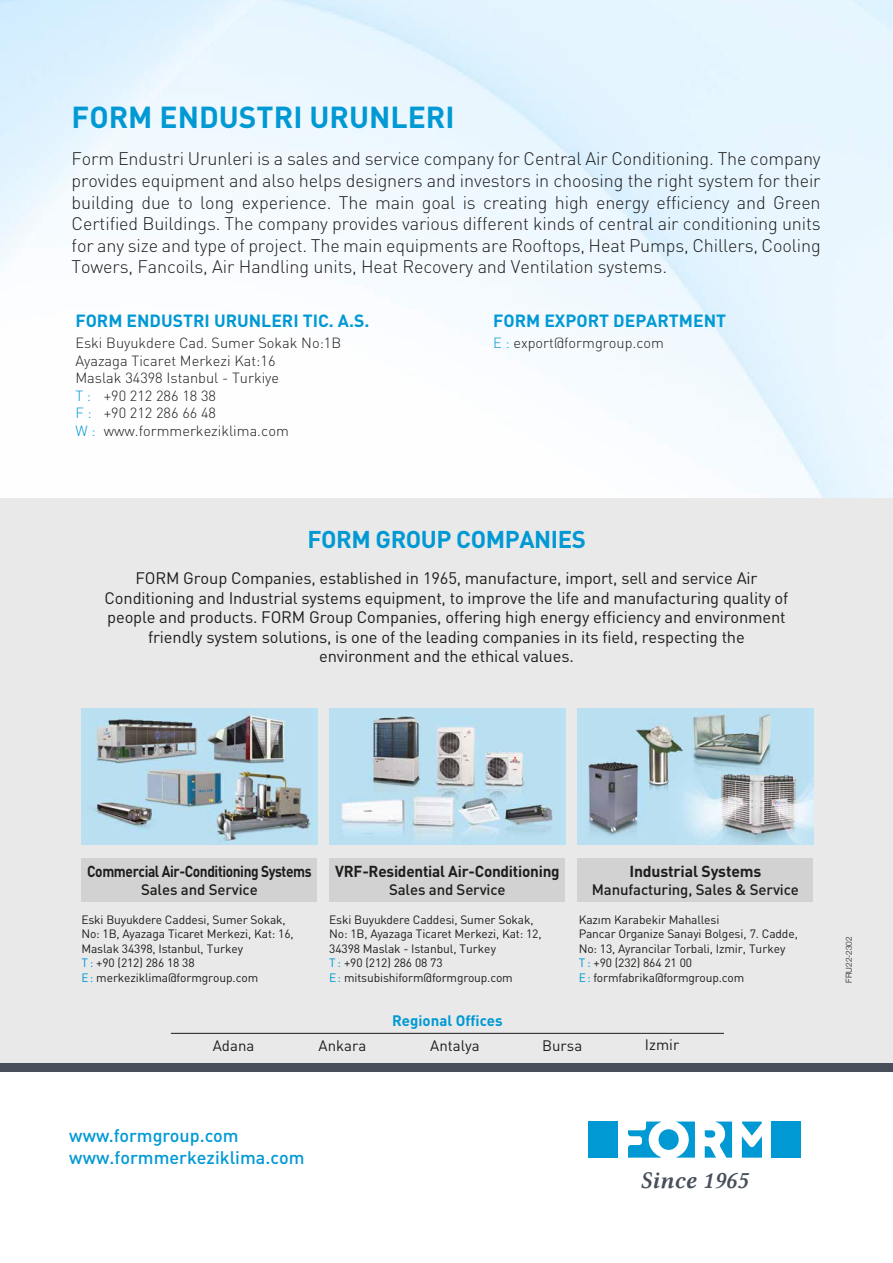
<style>
.page{position:relative;width:893px;height:1263px;background:#fff}
.page>*{position:absolute;margin:0;border:0;box-sizing:border-box;transform-origin:0 0}
.t1{font:700 30px "DIN Pro";color:#0099d4}
.t2{font:24.3px "Lin Libertine ZI";color:#47505a}
.t3{font:700 24px "DIN Pro";letter-spacing:-.02em;color:#0099d4}
.t4{font:300 18px/21.6px "DIN Pro";letter-spacing:-.005em;color:#1d1d1b;text-align:justify}
.t5{font:500 18px/21.6px "DIN Pro";color:#0099d4}
.t6{font:700 17.55px "DIN Pro";color:#0099d4}
.t7{font:16.5px/19.5px "DIN Pro";letter-spacing:-.01em;color:#1d1d1b;text-align:center}
.t8{font:700 15.75px "DIN Pro";letter-spacing:-.015em;color:#1d1d1b}
.t9{font:700 15.75px "DIN Pro";letter-spacing:-.015em;color:#1d1d1b;scale:.87 1}
.t10{font:500 15px "DIN Pro";letter-spacing:-.01em;color:#1d1d1b}
.t11{font:15px "DIN Pro";color:#1d1d1b}
.t12{font:700 15px "DIN Pro";color:#0099d4}
.t13{font:300 14.55px/17.5px "DIN Pro";color:#1d1d1b}
.t14{font:12px/14.4px "DIN Pro";letter-spacing:-.01em;color:#1d1d1b}
.t15{font:300 8.25px "Helvetica Neue";color:#1d1d1b}
.s1{color:#0099d4}
</style>
<div class="page">
<div style="left:0;top:498px;width:893px;height:565px;background:#e9e9e9"></div>
<div style="left:0;top:1063px;width:893px;height:8px;background:#47505a"></div>
<hr style="left:171px;top:1033px;width:553px;height:1px;background:#1d1d1b">
<div style="left:82px;top:858px;width:235px;height:43px;background:#d2d2d2"></div>
<div style="left:330px;top:858px;width:235px;height:43px;background:#d2d2d2"></div>
<div style="left:578px;top:858px;width:235px;height:43px;background:#d2d2d2"></div>
<img style="left:82px;top:708px;width:235px;height:136px">
<img style="left:330px;top:708px;width:235px;height:136px">
<img style="left:578px;top:708px;width:235px;height:136px">
<svg style="left:742px;top:1121px;width:20px;height:37px"></svg>
<svg style="left:705px;top:1121px;width:27px;height:37px"></svg>
<div style="left:659px;top:1129px;width:20px;height:21px;background:#0099d4;border-radius:50%"></div>
<svg style="left:676px;top:1121px;width:19px;height:36px"></svg>
<svg style="left:628px;top:1121px;width:33px;height:37px"></svg>
<div style="left:589px;top:1121px;width:29px;height:37px;background:#0099d4"></div>
<div style="left:772px;top:1121px;width:29px;height:37px;background:#0099d4"></div>
<h1 class="t1" style="left:72px;top:92px;width:385px">FORM ENDUSTRI URUNLERI</h1>
<p class="t4" style="left:72px;top:147px;width:751px">Form Endustri Urunleri is a sales and service company for Central Air Conditioning. The company provides equipment and also helps designers and investors in choosing the right system for their building due to long experience. The main goal is creating high energy efficiency and Green Certified Buildings. The company provides various different kinds of central air conditioning units for any size and type of project. The main equipments are Rooftops, Heat Pumps, Chillers, Cooling Towers, Fancoils, Air Handling units, Heat Recovery and Ventilation systems.</p>
<p class="t6" style="left:75px;top:306px;width:296px">FORM ENDUSTRI URUNLERI TIC. A.S.</p>
<p class="t13" style="left:75px;top:333px;width:267px">Eski Buyukdere Cad. Sumer Sokak No:1B<br>Ayazaga Ticaret Merkezi Kat:16<br>Maslak 34398 Istanbul - Turkiye<br><span class="s1">T :</span> +90 212 286 18 38<br><span class="s1">F :</span> +90 212 286 66 48<br><span class="s1">W :</span> www.formmerkeziklima.com</p>
<p class="t6" style="left:493px;top:306px;width:234px">FORM EXPORT DEPARTMENT</p>
<p class="t13" style="left:493px;top:333px;width:172px"><span class="s1">E :</span> export@formgroup.com</p>
<h3 class="t3" style="left:308px;top:520px;width:280px">FORM GROUP COMPANIES</h3>
<p class="t7" style="left:105px;top:567px;width:685px">FORM Group Companies, established in 1965, manufacture, import, sell and service Air Conditioning and Industrial systems equipment, to improve the life and manufacturing quality of people and products. FORM Group Companies, offering high energy efficiency and environment friendly system solutions, is one of the leading companies in its field, respecting the environment and the ethical values.</p>
<p class="t9" style="left:87px;top:858px;width:259px">Commercial Air-Conditioning Systems</p>
<p class="t10" style="left:141px;top:877px;width:118px">Sales and Service</p>
<p class="t8" style="left:335px;top:858px;width:226px">VRF-Residential Air-Conditioning</p>
<p class="t10" style="left:389px;top:877px;width:118px">Sales and Service</p>
<p class="t8" style="left:629px;top:858px;width:133px">Industrial Systems</p>
<p class="t10" style="left:592px;top:877px;width:209px">Manufacturing, Sales &amp; Service</p>
<p class="t14" style="left:81px;top:911px;width:214px">Eski Buyukdere Caddesi, Sumer Sokak,<br>No: 1B, Ayazaga Ticaret Merkezi, Kat: 16,<br>Maslak 34398, Istanbul, Turkey<br><span class="s1">T :</span> +90 (212) 286 18 38<br><span class="s1">E :</span> merkeziklima@formgroup.com</p>
<p class="t14" style="left:329px;top:911px;width:214px">Eski Buyukdere Caddesi, Sumer Sokak, No: 1B, Ayazaga Ticaret Merkezi, Kat: 12, 34398 Maslak - Istanbul, Turkey<br><span class="s1">T :</span> +90 (212) 286 08 73<br><span class="s1">E :</span> mitsubishiform@formgroup.com</p>
<p class="t14" style="left:579px;top:911px;width:221px">Kazım Karabekir Mahallesi<br>Pancar Organize Sanayi Bolgesi, 7. Cadde,<br>No: 13, Ayrancilar Torbali, Izmir, Turkey<br><span class="s1">T :</span> +90 (232) 864 21 00<br><span class="s1">E :</span> formfabrika@formgroup.com</p>
<p class="t12" style="left:392px;top:1008px;width:112px">Regional Offices</p>
<p class="t11" style="left:213px;top:1033px;width:43px">Adana</p>
<p class="t11" style="left:319px;top:1033px;width:49px">Ankara</p>
<p class="t11" style="left:430px;top:1033px;width:51px">Antalya</p>
<p class="t11" style="left:542px;top:1033px;width:42px">Bursa</p>
<p class="t11" style="left:645px;top:1033px;width:36px">Izmir</p>
<p class="t5" style="left:69px;top:1123px;width:237px">www.formgroup.com www.formmerkeziklima.com</p>
<h2 class="t2" style="left:640px;top:1166px;width:109px">Since 1965</h2>
<p class="t15" style="left:842px;top:983px;width:48px;rotate:-90deg">FRU22-2302</p>
</div>
